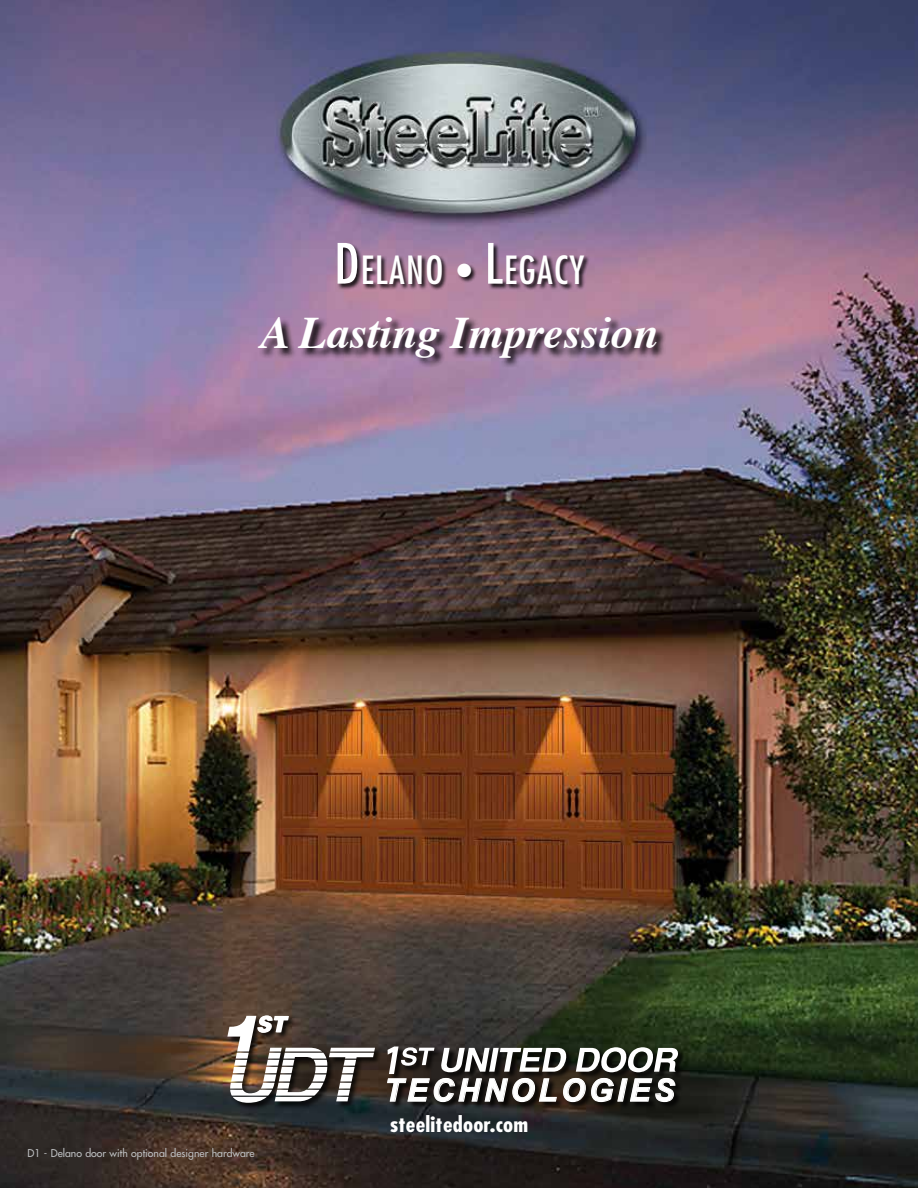
<style>
.page{position:relative;width:918px;height:1188px;background:#fff}
.page>*{position:absolute;margin:0;border:0;box-sizing:border-box;transform-origin:0 0}
.t1{font:italic 700 45px "Times";color:#fff}
.t2{font:condensed 37.8px "Futura";letter-spacing:.035em;color:#fff}
.t3{font:italic 700 31.2px "Arial";letter-spacing:.12em;color:#fff}
.t4{font:700 condensed 21px "Futura";letter-spacing:.01em;color:#fff;scale:1.1 1}
.t5{font:10.5px "Futura";color:#bcbec0}
.s1{font-size:54px}
.s2{font-size:36px}
</style>
<div class="page">
<img style="left:0;top:0;width:918px;height:1188px">
<div style="left:258px;top:317px;width:410px;height:52px;background:#000;opacity:.95"></div>
<div style="left:338px;top:243px;width:253px;height:48px;background:#000;opacity:.85"></div>
<div style="left:228px;top:1015px;width:458px;height:96px;background:#000;opacity:.85"></div>
<svg style="left:227px;top:1016px;width:148px;height:87px"></svg>
<svg style="left:386px;top:1047px;width:292px;height:56px"></svg>
<h2 class="t2" style="left:334px;top:246px;width:252px"><span class="s1">D</span>ELANO <span class="s2">•</span> <span class="s1">L</span>EGACY</h2>
<h1 class="t1" style="left:261px;top:304px;width:399px">A Lasting Impression</h1>
<p class="t5" style="left:27px;top:1146px;width:229px">D1 - Delano door with optional designer hardware</p>
<h3 class="t3" style="left:384px;top:1073px;width:292px">TECHNOLOGIES</h3>
<h3 class="t4" style="left:390px;top:1110px;width:128px">steelitedoor.com</h3>
</div>
